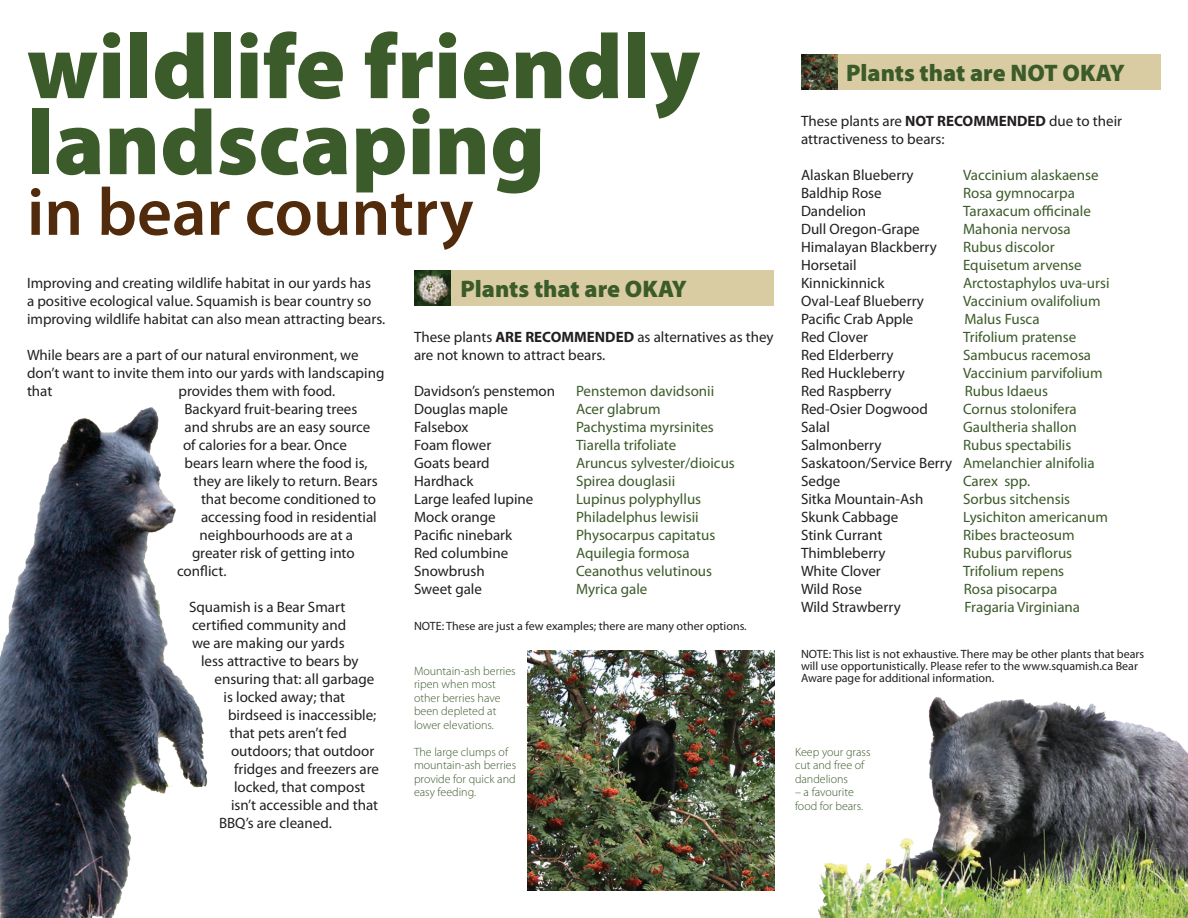
<style>
.page{position:relative;width:1188px;height:918px;background:#fff}
.page>*{position:absolute;margin:0;border:0;box-sizing:border-box;transform-origin:0 0}
.t1{font:900 92.55px/76.1px "Myriad Pro";color:#3c5b2a}
.t2{font:600 67.95px "Myriad Pro";color:#512b0b}
.t3{font:900 24px "Myriad Pro";color:#3c5b2a}
.t4{font:15px/18px "Myriad Pro";color:#231f20}
.t5{font:15px/18px "Myriad Pro";color:#3c5b2a}
.t6{font:12px/12px "Myriad Pro";color:#231f20}
.t7{font:300 12px/13.5px "Myriad Pro";color:#3c5b2a}
.s1{font-weight:700}
.s2{color:#231f20}
</style>
<div class="page">
<img style="left:414px;top:270px;width:37px;height:36px">
<img style="left:819px;top:697px;width:369px;height:221px">
<img style="left:0;top:407px;width:208px;height:511px">
<img style="left:528px;top:650px;width:246px;height:241px">
<img style="left:801px;top:54px;width:37px;height:36px">
<div style="left:838px;top:54px;width:323px;height:36px;background:#dacca2"></div>
<div style="left:451px;top:270px;width:323px;height:36px;background:#dacca2"></div>
<h1 class="t1" style="left:27px;top:25px;width:675px">wildlife friendly landscaping</h1>
<h2 class="t2" style="left:27px;top:169px;width:448px">in bear country</h2>
<p class="t4" style="left:27px;top:274px;width:360px">Improving and creating wildlife habitat in our yards has<br>a positive ecological value. Squamish is bear country so improving wildlife habitat can also mean attracting bears.</p>
<p class="t4" style="left:27px;top:346px;width:359px">While bears are a part of our natural environment, we don’t want to invite them into our yards with landscaping that</p>
<h3 class="t3" style="left:460px;top:273px;width:228px">Plants that are OKAY</h3>
<p class="t4" style="left:414px;top:328px;width:361px">These plants <span class="s1">ARE RECOMMENDED</span> as alternatives as they are not known to attract bears.</p>
<p class="t4" style="left:414px;top:382px;width:143px">Davidson’s penstemon</p>
<p class="t5" style="left:576px;top:382px;width:140px">Penstemon davidsonii</p>
<p class="t4" style="left:414px;top:400px;width:96px">Douglas maple</p>
<p class="t5" style="left:576px;top:400px;width:86px">Acer glabrum</p>
<p class="t4" style="left:414px;top:418px;width:56px">Falsebox</p>
<p class="t5" style="left:576px;top:418px;width:139px">Pachystima myrsinites</p>
<p class="t4" style="left:414px;top:436px;width:79px">Foam flower</p>
<p class="t5" style="left:576px;top:436px;width:102px">Tiarella trifoliate</p>
<p class="t4" style="left:414px;top:454px;width:77px">Goats beard</p>
<p class="t5" style="left:576px;top:454px;width:160px">Aruncus sylvester/dioicus</p>
<p class="t4" style="left:414px;top:472px;width:61px">Hardhack</p>
<p class="t5" style="left:576px;top:472px;width:101px">Spirea douglasii</p>
<p class="t4" style="left:414px;top:490px;width:121px">Large leafed lupine</p>
<p class="t5" style="left:576px;top:490px;width:127px">Lupinus polyphyllus</p>
<p class="t4" style="left:414px;top:508px;width:83px">Mock orange</p>
<p class="t5" style="left:576px;top:508px;width:124px">Philadelphus lewisii</p>
<p class="t4" style="left:414px;top:526px;width:100px">Pacific ninebark</p>
<p class="t5" style="left:576px;top:526px;width:141px">Physocarpus capitatus</p>
<p class="t4" style="left:414px;top:544px;width:96px">Red columbine</p>
<p class="t5" style="left:576px;top:544px;width:115px">Aquilegia formosa</p>
<p class="t4" style="left:414px;top:562px;width:72px">Snowbrush</p>
<p class="t5" style="left:576px;top:562px;width:138px">Ceanothus velutinous</p>
<p class="t4" style="left:414px;top:580px;width:70px">Sweet gale</p>
<p class="t5" style="left:576px;top:580px;width:73px">Myrica gale</p>
<p class="t4" style="left:178px;top:382px;width:158px">provides them with food.</p>
<p class="t4" style="left:184px;top:400px;width:174px">Backyard fruit-bearing trees</p>
<p class="t4" style="left:184px;top:418px;width:187px">and shrubs are an easy source</p>
<p class="t4" style="left:183px;top:436px;width:166px">of calories for a bear. Once</p>
<p class="t4" style="left:184px;top:454px;width:185px">bears learn where the food is,</p>
<p class="t4" style="left:194px;top:472px;width:186px">they are likely to return. Bears</p>
<p class="t4" style="left:201px;top:490px;width:177px">that become conditioned to</p>
<p class="t4" style="left:201px;top:508px;width:177px">accessing food in residential</p>
<p class="t4" style="left:200px;top:526px;width:155px">neighbourhoods are at a</p>
<p class="t4" style="left:192px;top:544px;width:164px">greater risk of getting into</p>
<p class="t4" style="left:177px;top:562px;width:51px">conflict.</p>
<p class="t4" style="left:189px;top:598px;width:158px">Squamish is a Bear Smart</p>
<p class="t4" style="left:192px;top:616px;width:156px">certified community and</p>
<p class="t4" style="left:192px;top:634px;width:154px">we are making our yards</p>
<p class="t4" style="left:201px;top:652px;width:159px">less attractive to bears by</p>
<p class="t4" style="left:214px;top:670px;width:161px">ensuring that: all garbage</p>
<p class="t4" style="left:224px;top:688px;width:123px">is locked away; that</p>
<p class="t4" style="left:228px;top:706px;width:150px">birdseed is inaccessible;</p>
<p class="t4" style="left:230px;top:724px;width:119px">that pets aren’t fed</p>
<p class="t4" style="left:231px;top:742px;width:145px">outdoors; that outdoor</p>
<p class="t4" style="left:234px;top:760px;width:147px">fridges and freezers are</p>
<p class="t4" style="left:234px;top:778px;width:133px">locked, that compost</p>
<p class="t4" style="left:231px;top:796px;width:149px">isn’t accessible and that</p>
<p class="t4" style="left:219px;top:814px;width:114px">BBQ’s are cleaned.</p>
<p class="t6" style="left:414px;top:620px;width:334px">NOTE: These are just a few examples; there are many other options.</p>
<p class="t7" style="left:414px;top:664px;width:103px">Mountain-ash berries ripen when most other berries have been depleted at lower elevations.</p>
<p class="t7" style="left:414px;top:745px;width:104px">The large clumps of mountain-ash berries provide for quick and easy feeding.</p>
<h3 class="t3" style="left:846px;top:57px;width:280px">Plants that are NOT OKAY</h3>
<p class="t4" style="left:801px;top:112px;width:323px">These plants are <span class="s1">NOT RECOMMENDED</span> due to their attractiveness to bears:</p>
<p class="t4" style="left:801px;top:166px;width:114px">Alaskan Blueberry</p>
<p class="t5" style="left:963px;top:166px;width:137px">Vaccinium alaskaense</p>
<p class="t4" style="left:801px;top:184px;width:82px">Baldhip Rose</p>
<p class="t5" style="left:963px;top:184px;width:113px">Rosa gymnocarpa</p>
<p class="t4" style="left:801px;top:202px;width:67px">Dandelion</p>
<p class="t5" style="left:963px;top:202px;width:129px">Taraxacum officinale</p>
<p class="t4" style="left:801px;top:220px;width:120px">Dull Oregon-Grape</p>
<p class="t5" style="left:963px;top:220px;width:109px">Mahonia nervosa</p>
<p class="t4" style="left:801px;top:238px;width:137px">Himalayan Blackberry</p>
<p class="t5" style="left:963px;top:238px;width:93px">Rubus discolor</p>
<p class="t4" style="left:801px;top:256px;width:57px">Horsetail</p>
<p class="t5" style="left:963px;top:256px;width:120px">Equisetum arvense</p>
<p class="t4" style="left:801px;top:274px;width:85px">Kinnickinnick</p>
<p class="t5" style="left:963px;top:274px;width:148px">Arctostaphylos uva-ursi</p>
<p class="t4" style="left:801px;top:292px;width:125px">Oval-Leaf Blueberry</p>
<p class="t5" style="left:963px;top:292px;width:139px">Vaccinium ovalifolium</p>
<p class="t4" style="left:801px;top:310px;width:114px">Pacific Crab Apple</p>
<p class="t5" style="left:964px;top:310px;width:77px">Malus Fusca</p>
<p class="t4" style="left:801px;top:328px;width:69px">Red Clover</p>
<p class="t5" style="left:963px;top:328px;width:115px">Trifolium pratense</p>
<p class="t4" style="left:801px;top:346px;width:94px">Red Elderberry</p>
<p class="t5" style="left:963px;top:346px;width:130px">Sambucus racemosa</p>
<p class="t4" style="left:801px;top:364px;width:105px">Red Huckleberry</p>
<p class="t5" style="left:963px;top:364px;width:141px">Vaccinium parvifolium</p>
<p class="t4" style="left:801px;top:382px;width:92px">Red Raspberry</p>
<p class="t5" style="left:965px;top:382px;width:85px">Rubus Idaeus</p>
<p class="t4" style="left:801px;top:400px;width:128px">Red-Osier Dogwood</p>
<p class="t5" style="left:963px;top:400px;width:115px">Cornus stolonifera</p>
<p class="t4" style="left:801px;top:418px;width:30px">Salal</p>
<p class="t5" style="left:963px;top:418px;width:115px">Gaultheria shallon</p>
<p class="t4" style="left:801px;top:436px;width:82px">Salmonberry</p>
<p class="t5" style="left:801px;top:436px;width:295px;text-indent:162px">Rubus spectabilis<br><span class="s2">Saskatoon/Service Berry</span> Amelanchier alnifolia<br><span class="s2">Sedge</span></p>
<p class="t5" style="left:963px;top:472px;width:69px">Carex spp.</p>
<p class="t4" style="left:801px;top:490px;width:124px">Sitka Mountain-Ash</p>
<p class="t5" style="left:963px;top:490px;width:109px">Sorbus sitchensis</p>
<p class="t4" style="left:801px;top:508px;width:99px">Skunk Cabbage</p>
<p class="t5" style="left:963px;top:508px;width:147px">Lysichiton americanum</p>
<p class="t4" style="left:801px;top:526px;width:83px">Stink Currant</p>
<p class="t5" style="left:963px;top:526px;width:113px">Ribes bracteosum</p>
<p class="t4" style="left:801px;top:544px;width:86px">Thimbleberry</p>
<p class="t5" style="left:963px;top:544px;width:111px">Rubus parviflorus</p>
<p class="t4" style="left:801px;top:562px;width:81px">White Clover</p>
<p class="t5" style="left:963px;top:562px;width:103px">Trifolium repens</p>
<p class="t4" style="left:801px;top:580px;width:62px">Wild Rose</p>
<p class="t5" style="left:964px;top:580px;width:95px">Rosa pisocarpa</p>
<p class="t4" style="left:801px;top:598px;width:101px">Wild Strawberry</p>
<p class="t5" style="left:964px;top:598px;width:117px">Fragaria Virginiana</p>
<p class="t6" style="left:801px;top:648px;width:345px">NOTE: This list is not exhaustive. There may be other plants that bears will use opportunistically. Please refer to the www.squamish.ca Bear<br>Aware page for additional information.</p>
<p class="t7" style="left:795px;top:745px;width:77px">Keep your grass cut and free of dandelions</p>
<p class="t7" style="left:795px;top:786px;width:70px">– a favourite food for bears.</p>
</div>
